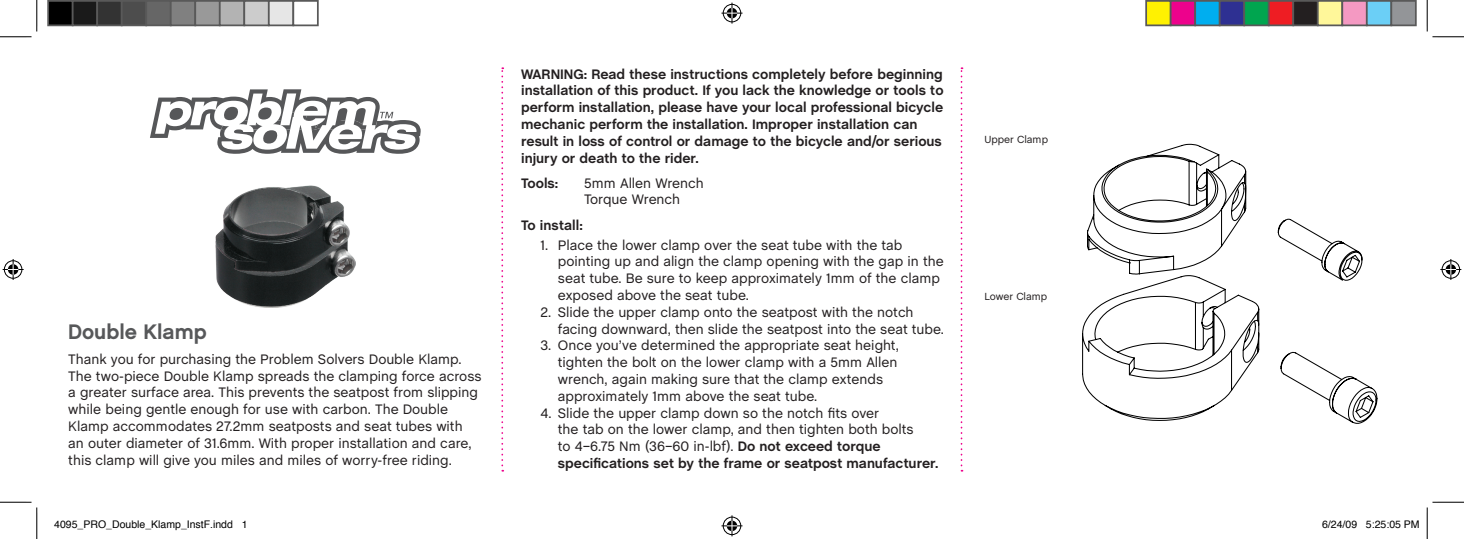
<style>
.page{position:relative;width:1464px;height:539px;background:#fff}
.page>*{position:absolute;margin:0;border:0;box-sizing:border-box;transform-origin:0 0}
.t1{font:21px "Chalet New York Nineteen Sixty";color:#57585a}
.t2{font:14px/16.8px "Chalet";color:#231f20}
.t3{font:700 14px/16.8px "Chalet";color:#231f20}
.t4{font:10.5px "Helvetica";color:#000}
.t5{font:10.5px "Chalet";color:#231f20}
.s1{font-weight:700}
</style>
<div class="page">
<svg style="left:501px;top:67px;width:2px;height:405px"></svg>
<svg style="left:960px;top:67px;width:2px;height:405px"></svg>
<svg style="left:150px;top:89px;width:270px;height:65px"></svg>
<hr style="left:1056px;top:104px;width:1px;height:378px;background:#c0c0c0">
<hr style="left:1056px;top:538px;width:339px;height:1px;background:#c0c0c0">
<hr style="left:1463px;top:104px;width:1px;height:378px;background:#c0c0c0">
<hr style="left:1056px;top:104px;width:339px;height:1px;background:#c0c0c0">
<svg style="left:1082px;top:143px;width:295px;height:281px"></svg>
<img style="left:215px;top:185px;width:140px;height:122px">
<hr style="left:0;top:36px;width:32px;height:1px;background:#000">
<hr style="left:1432px;top:36px;width:31px;height:1px;background:#000">
<hr style="left:0;top:502px;width:32px;height:1px;background:#000">
<hr style="left:1432px;top:502px;width:31px;height:1px;background:#000">
<hr style="left:36px;top:0;width:1px;height:32px;background:#000">
<hr style="left:36px;top:507px;width:1px;height:32px;background:#000">
<hr style="left:1426px;top:0;width:1px;height:32px;background:#000">
<hr style="left:1426px;top:507px;width:1px;height:32px;background:#000">
<svg style="left:721px;top:3px;width:21px;height:21px"></svg>
<svg style="left:721px;top:515px;width:21px;height:21px"></svg>
<svg style="left:3px;top:259px;width:21px;height:21px"></svg>
<svg style="left:1440px;top:259px;width:20px;height:21px"></svg>
<div style="left:48px;top:1px;width:25px;height:24px;background:#000"></div>
<div style="left:47px;top:0;width:27px;height:26px;border:2px solid #595959"></div>
<div style="left:73px;top:1px;width:24px;height:24px;background:#1a1a1a"></div>
<div style="left:72px;top:0;width:26px;height:26px;border:2px solid #595959"></div>
<div style="left:97px;top:1px;width:25px;height:24px;background:#333"></div>
<div style="left:96px;top:0;width:26px;height:26px;border:2px solid #595959"></div>
<div style="left:122px;top:1px;width:24px;height:24px;background:#4d4d4d"></div>
<div style="left:121px;top:0;width:26px;height:26px;border:2px solid #595959"></div>
<div style="left:146px;top:1px;width:25px;height:24px;background:#666"></div>
<div style="left:145px;top:0;width:27px;height:26px;border:2px solid #595959"></div>
<div style="left:171px;top:1px;width:24px;height:24px;background:#808080"></div>
<div style="left:170px;top:0;width:26px;height:26px;border:2px solid #595959"></div>
<div style="left:195px;top:1px;width:25px;height:24px;background:#999"></div>
<div style="left:194px;top:0;width:26px;height:26px;border:2px solid #595959"></div>
<div style="left:220px;top:1px;width:24px;height:24px;background:#b3b3b3"></div>
<div style="left:219px;top:0;width:26px;height:26px;border:2px solid #595959"></div>
<div style="left:244px;top:1px;width:25px;height:24px;background:#ccc"></div>
<div style="left:243px;top:0;width:27px;height:26px;border:2px solid #595959"></div>
<div style="left:269px;top:1px;width:24px;height:24px;background:#e6e6e6"></div>
<div style="left:268px;top:0;width:26px;height:26px;border:2px solid #595959"></div>
<div style="left:292px;top:0;width:26px;height:26px;border:2px solid #595959"></div>
<div style="left:1145px;top:1px;width:25px;height:24px;background:#fff101"></div>
<div style="left:1145px;top:0;width:26px;height:26px;border:2px solid #595959"></div>
<div style="left:1170px;top:1px;width:24px;height:24px;background:#ed028c"></div>
<div style="left:1169px;top:0;width:26px;height:26px;border:2px solid #595959"></div>
<div style="left:1194px;top:1px;width:25px;height:24px;background:#00aeef"></div>
<div style="left:1194px;top:0;width:26px;height:26px;border:2px solid #595959"></div>
<div style="left:1219px;top:1px;width:24px;height:24px;background:#2e3092"></div>
<div style="left:1218px;top:0;width:26px;height:26px;border:2px solid #595959"></div>
<div style="left:1243px;top:1px;width:25px;height:24px;background:#00a54f"></div>
<div style="left:1243px;top:0;width:26px;height:26px;border:2px solid #595959"></div>
<div style="left:1268px;top:1px;width:24px;height:24px;background:#ee1d23"></div>
<div style="left:1267px;top:0;width:26px;height:26px;border:2px solid #595959"></div>
<div style="left:1292px;top:1px;width:25px;height:24px;background:#231f20"></div>
<div style="left:1292px;top:0;width:26px;height:26px;border:2px solid #595959"></div>
<div style="left:1317px;top:1px;width:24px;height:24px;background:#fff79a"></div>
<div style="left:1316px;top:0;width:26px;height:26px;border:2px solid #595959"></div>
<div style="left:1341px;top:1px;width:25px;height:24px;background:#f499c2"></div>
<div style="left:1341px;top:0;width:26px;height:26px;border:2px solid #595959"></div>
<div style="left:1366px;top:1px;width:24px;height:24px;background:#6bcff6"></div>
<div style="left:1365px;top:0;width:26px;height:26px;border:2px solid #595959"></div>
<div style="left:1390px;top:1px;width:25px;height:24px;background:#939598"></div>
<div style="left:1390px;top:0;width:26px;height:26px;border:2px solid #595959"></div>
<h1 class="t1" style="left:68px;top:319px;width:140px">Double Klamp</h1>
<p class="t2" style="left:68px;top:350px;width:414px">Thank you for purchasing the Problem Solvers Double Klamp.<br>The two-piece Double Klamp spreads the clamping force across a greater surface area. This prevents the seatpost from slipping while being gentle enough for use with carbon. The Double Klamp accommodates 27.2mm seatposts and seat tubes with an outer diameter of 31.6mm. With proper installation and care, this clamp will give you miles and miles of worry-free riding.</p>
<p class="t3" style="left:521px;top:66px;width:424px">WARNING: Read these instructions completely before beginning installation of this product. If you lack the knowledge or tools to perform installation, please have your local professional bicycle mechanic perform the installation. Improper installation can result in loss of control or damage to the bicycle and/or serious injury or death to the rider.</p>
<p class="t3" style="left:521px;top:175px;width:39px">Tools:</p>
<p class="t2" style="left:584px;top:174px;width:121px">5mm Allen Wrench<br>Torque Wrench</p>
<p class="t3" style="left:521px;top:218px;width:63px">To install:</p>
<p class="t2" style="left:558px;top:236px;width:387px;text-indent:-18px">1. Place the lower clamp over the seat tube with the tab pointing up and align the clamp opening with the gap in the seat tube. Be sure to keep approximately 1mm of the clamp exposed above the seat tube.</p>
<p class="t2" style="left:558px;top:303px;width:387px;text-indent:-18px">2. Slide the upper clamp onto the seatpost with the notch facing downward, then slide the seatpost into the seat tube.</p>
<p class="t2" style="left:558px;top:337px;width:342px;text-indent:-18px">3. Once you’ve determined the appropriate seat height, tighten the bolt on the lower clamp with a 5mm Allen wrench, again making sure that the clamp extends approximately 1mm above the seat tube.</p>
<p class="t2" style="left:558px;top:404px;width:382px;text-indent:-18px">4. Slide the upper clamp down so the notch fits over<br>the tab on the lower clamp, and then tighten both bolts<br>to 4–6.75 Nm (36–60 in-lbf). <span class="s1">Do not exceed torque specifications set by the frame or seatpost manufacturer.</span></p>
<p class="t5" style="left:984px;top:134px;width:65px">Upper Clamp</p>
<p class="t5" style="left:984px;top:290px;width:64px">Lower Clamp</p>
<p class="t4" style="left:54px;top:517px;width:195px">4095_PRO_Double_Klamp_InstF.indd 1</p>
<p class="t4" style="left:1321px;top:517px;width:99px">6/24/09 5:25:05 PM</p>
</div>
